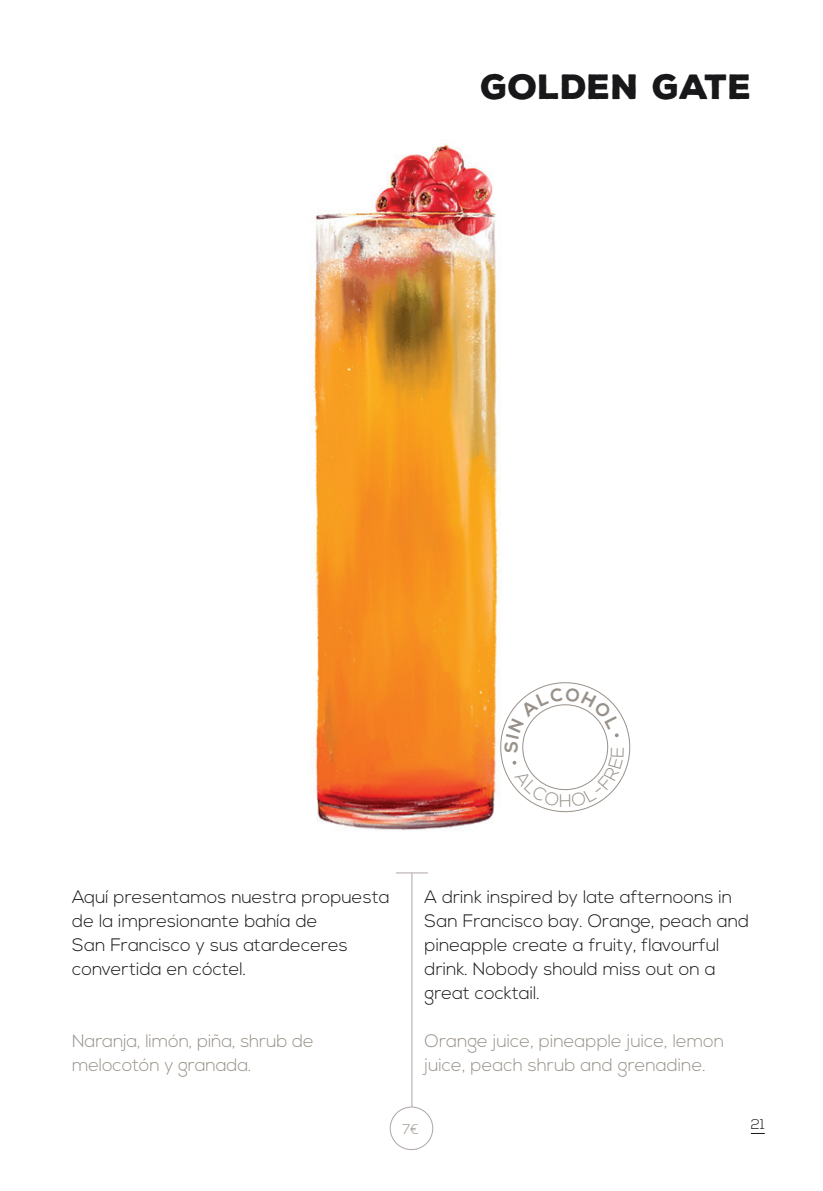
<style>
.page{position:relative;width:823px;height:1191px;background:#fff}
.page>*{position:absolute;margin:0;border:0;box-sizing:border-box;transform-origin:0 0}
.t1{font:900 34px "Nexa Rust Sans";color:#181719}
.t2{font:300 18px/24px "Nexa";color:#181719}
.t3{font:300 18px/24px "Nexa";color:#989189}
.t4{font:300 14px "Nexa";color:#181719}
.t5{font:300 14px "Nexa";color:#989189}
</style>
<div class="page">
<svg style="left:750px;top:1133px;width:14px;height:1px"></svg>
<img style="left:311px;top:144px;width:189px;height:687px">
<hr style="left:411px;top:873px;width:1px;height:250px;background:#afa5a3">
<div style="left:390px;top:1107px;width:42px;height:42px;background:#fff;border-radius:50%"></div>
<div style="left:390px;top:1106px;width:43px;height:43px;border:1px solid #afa5a3;border-radius:50%"></div>
<hr style="left:395px;top:872px;width:32px;height:1px;background:#afa5a3">
<svg style="left:493px;top:675px;width:138px;height:144px"></svg>
<h1 class="t1" style="left:480px;top:64px;width:272px">GOLDEN GATE</h1>
<p class="t2" style="left:72px;top:885px;width:319px">Aquí presentamos nuestra propuesta de la impresionante bahía de<br>San Francisco y sus atardeceres convertida en cóctel.</p>
<p class="t3" style="left:72px;top:1029px;width:243px">Naranja, limón, piña, shrub de melocotón y granada.</p>
<p class="t2" style="left:424px;top:885px;width:326px">A drink inspired by late afternoons in<br>San Francisco bay. Orange, peach and pineapple create a fruity, flavourful drink. Nobody should miss out on a great cocktail.</p>
<p class="t3" style="left:424px;top:1029px;width:301px">Orange juice, pineapple juice, lemon juice, peach shrub and grenadine.</p>
<p class="t5" style="left:402px;top:1120px;width:18px">7€</p>
<p class="t4" style="left:750px;top:1116px;width:15px">21</p>
</div>
